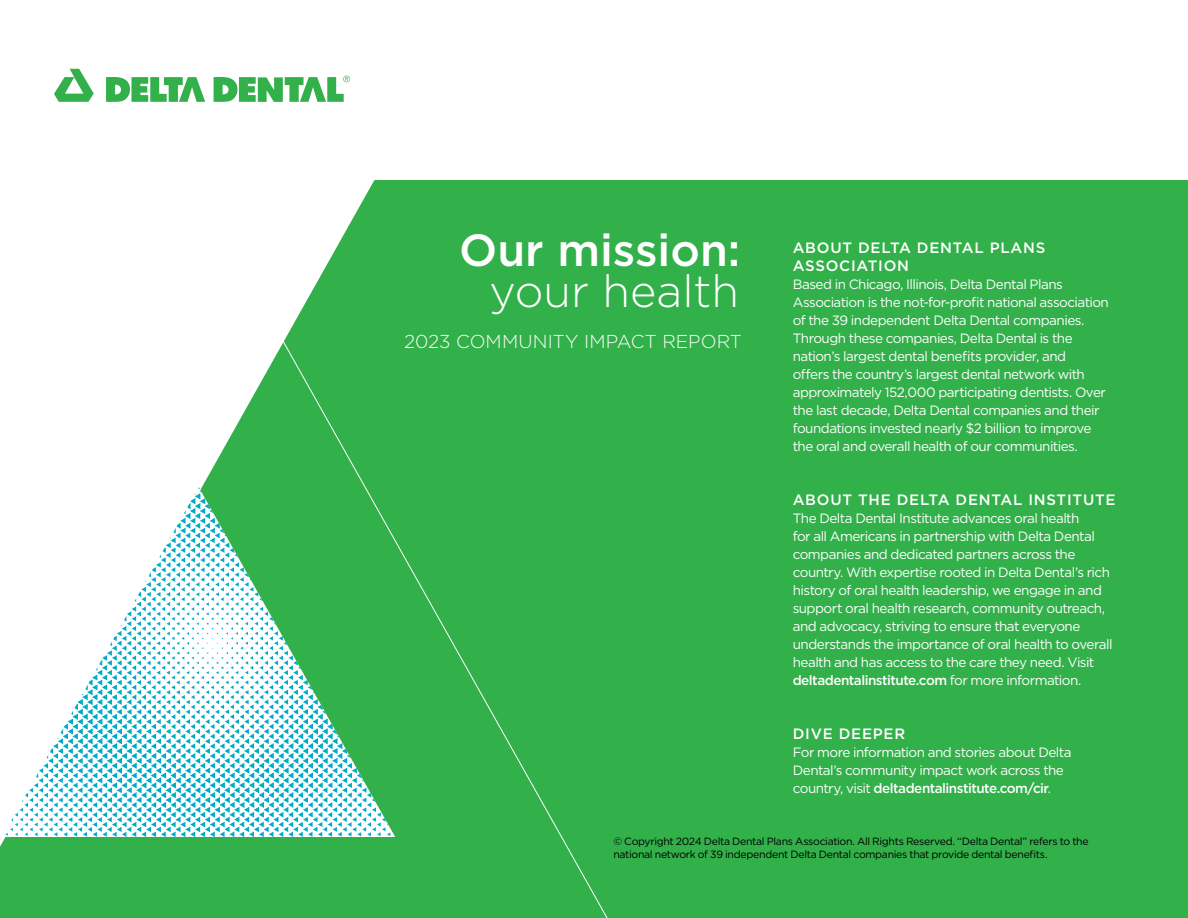
<style>
.page{position:relative;width:1188px;height:918px;background:#fff}
.page>*{position:absolute;margin:0;border:0;box-sizing:border-box;transform-origin:0 0}
.t1{font:500 45px "Gotham";color:#fff}
.t2{font:300 45px "Gotham";color:#fff}
.t3{font:300 18.6px "Gotham";letter-spacing:.005em;color:#fff}
.t4{font:500 15px/18px "Gotham";letter-spacing:.05em;color:#fff}
.t5{font:13.5px/18px "Gotham";letter-spacing:-.04em;color:#fff}
.t6{font:10.5px/12.6px "Gotham";letter-spacing:-.03em;color:#000}
.s1{font-weight:500}
</style>
<div class="page">
<div style="left:345px;top:180px;width:843px;height:738px;background:#32b04a"></div>
<svg style="left:0;top:232px;width:618px;height:686px"></svg>
<svg style="left:54px;top:69px;width:40px;height:33px"></svg>
<svg style="left:106px;top:77px;width:99px;height:25px"></svg>
<svg style="left:214px;top:76px;width:136px;height:26px"></svg>
<h1 class="t1" style="left:459px;top:221px;width:283px">Our mission:</h1>
<h1 class="t2" style="left:490px;top:263px;width:251px">your health</h1>
<h2 class="t3" style="left:404px;top:329px;width:339px">2023 COMMUNITY IMPACT REPORT</h2>
<p class="t4" style="left:793px;top:239px;width:254px">ABOUT DELTA DENTAL PLANS<br>ASSOCIATION</p>
<p class="t5" style="left:793px;top:275px;width:318px">Based in Chicago, Illinois, Delta Dental Plans Association is the not-for-profit national association of the 39 independent Delta Dental companies.<br>Through these companies, Delta Dental is the nation’s largest dental benefits provider, and<br>offers the country’s largest dental network with approximately 152,000 participating dentists. Over the last decade, Delta Dental companies and their foundations invested nearly $2 billion to improve the oral and overall health of our communities.</p>
<p class="t4" style="left:793px;top:491px;width:324px">ABOUT THE DELTA DENTAL INSTITUTE</p>
<p class="t5" style="left:793px;top:509px;width:321px">The Delta Dental Institute advances oral health<br>for all Americans in partnership with Delta Dental companies and dedicated partners across the country. With expertise rooted in Delta Dental’s rich history of oral health leadership, we engage in and support oral health research, community outreach, and advocacy, striving to ensure that everyone understands the importance of oral health to overall health and has access to the care they need. Visit <span class="s1">deltadentalinstitute.com</span> for more information.</p>
<p class="t4" style="left:793px;top:725px;width:114px">DIVE DEEPER</p>
<p class="t5" style="left:793px;top:743px;width:280px">For more information and stories about Delta<br>Dental’s community impact work across the country, visit <span class="s1">deltadentalinstitute.com/cir</span>.</p>
<p class="t6" style="left:613px;top:835px;width:477px">© Copyright 2024 Delta Dental Plans Association. All Rights Reserved. “Delta Dental” refers to the national network of 39 independent Delta Dental companies that provide dental benefits.</p>
</div>
